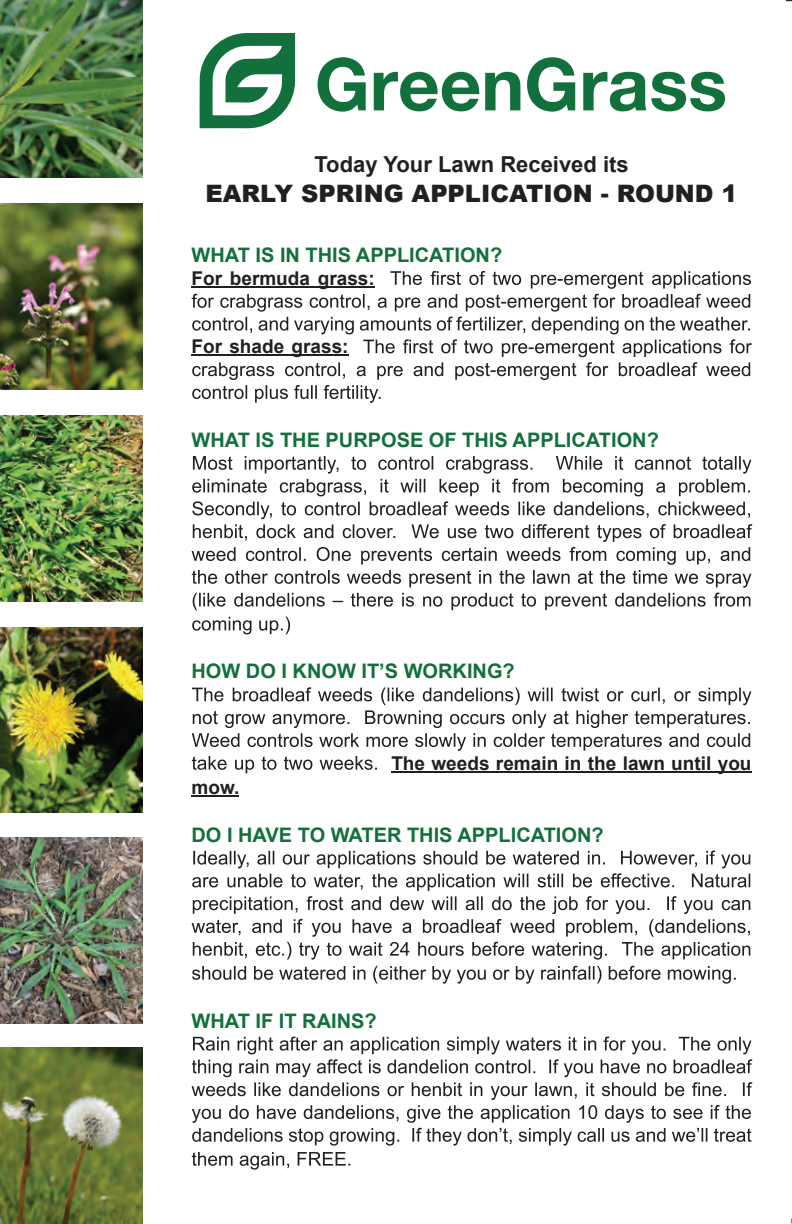
<style>
.page{position:relative;width:792px;height:1224px;background:#fff}
.page>*{position:absolute;margin:0;border:0;box-sizing:border-box;transform-origin:0 0}
.t1{font:900 24px "Arial";color:#231f20}
.t2{font:700 22px "Arial";color:#231f20}
.t3{font:700 20px "Arial";color:#12703c}
.t4{font:700 19px "Arial";color:#231f20}
</style>
<div class="page">
<img style="left:0;top:0;width:143px;height:178px">
<img style="left:0;top:204px;width:143px;height:185px">
<img style="left:0;top:415px;width:143px;height:186px">
<img style="left:0;top:627px;width:143px;height:186px">
<img style="left:0;top:1048px;width:143px;height:176px">
<img style="left:0;top:837px;width:143px;height:186px">
<hr style="left:391px;top:771px;width:361px;height:2px;background:#231f20">
<hr style="left:192px;top:795px;width:47px;height:2px;background:#231f20">
<svg style="left:192px;top:271px;width:560px;height:132px"></svg>
<svg style="left:192px;top:456px;width:560px;height:154px"></svg>
<svg style="left:192px;top:617px;width:98px;height:17px"></svg>
<svg style="left:192px;top:687px;width:559px;height:86px"></svg>
<svg style="left:192px;top:851px;width:558px;height:109px"></svg>
<svg style="left:192px;top:966px;width:544px;height:18px"></svg>
<svg style="left:192px;top:1037px;width:560px;height:109px"></svg>
<svg style="left:192px;top:1152px;width:158px;height:18px"></svg>
<svg style="left:200px;top:33px;width:95px;height:95px"></svg>
<svg style="left:318px;top:57px;width:48px;height:55px"></svg>
<svg style="left:374px;top:72px;width:146px;height:39px"></svg>
<svg style="left:527px;top:57px;width:48px;height:55px"></svg>
<svg style="left:583px;top:72px;width:142px;height:39px"></svg>
<svg style="left:786px;top:0;width:6px;height:2px"></svg>
<p class="t2" style="left:314px;top:150px;width:316px">Today Your Lawn Received its</p>
<p class="t1" style="left:206px;top:176px;width:534px">EARLY SPRING APPLICATION - ROUND 1</p>
<p class="t3" style="left:192px;top:242px;width:312px">WHAT IS IN THIS APPLICATION?</p>
<p class="t4" style="left:192px;top:266px;width:185px">For bermuda grass:</p>
<p class="t4" style="left:192px;top:334px;width:159px">For shade grass:</p>
<p class="t3" style="left:192px;top:427px;width:469px">WHAT IS THE PURPOSE OF THIS APPLICATION?</p>
<p class="t3" style="left:192px;top:658px;width:325px">HOW DO I KNOW IT’S WORKING?</p>
<p class="t4" style="left:391px;top:750px;width:362px">The weeds remain in the lawn until you</p>
<p class="t4" style="left:192px;top:774px;width:49px">mow.</p>
<p class="t3" style="left:192px;top:821px;width:414px">DO I HAVE TO WATER THIS APPLICATION?</p>
<p class="t3" style="left:192px;top:1007px;width:187px">WHAT IF IT RAINS?</p>
</div>
